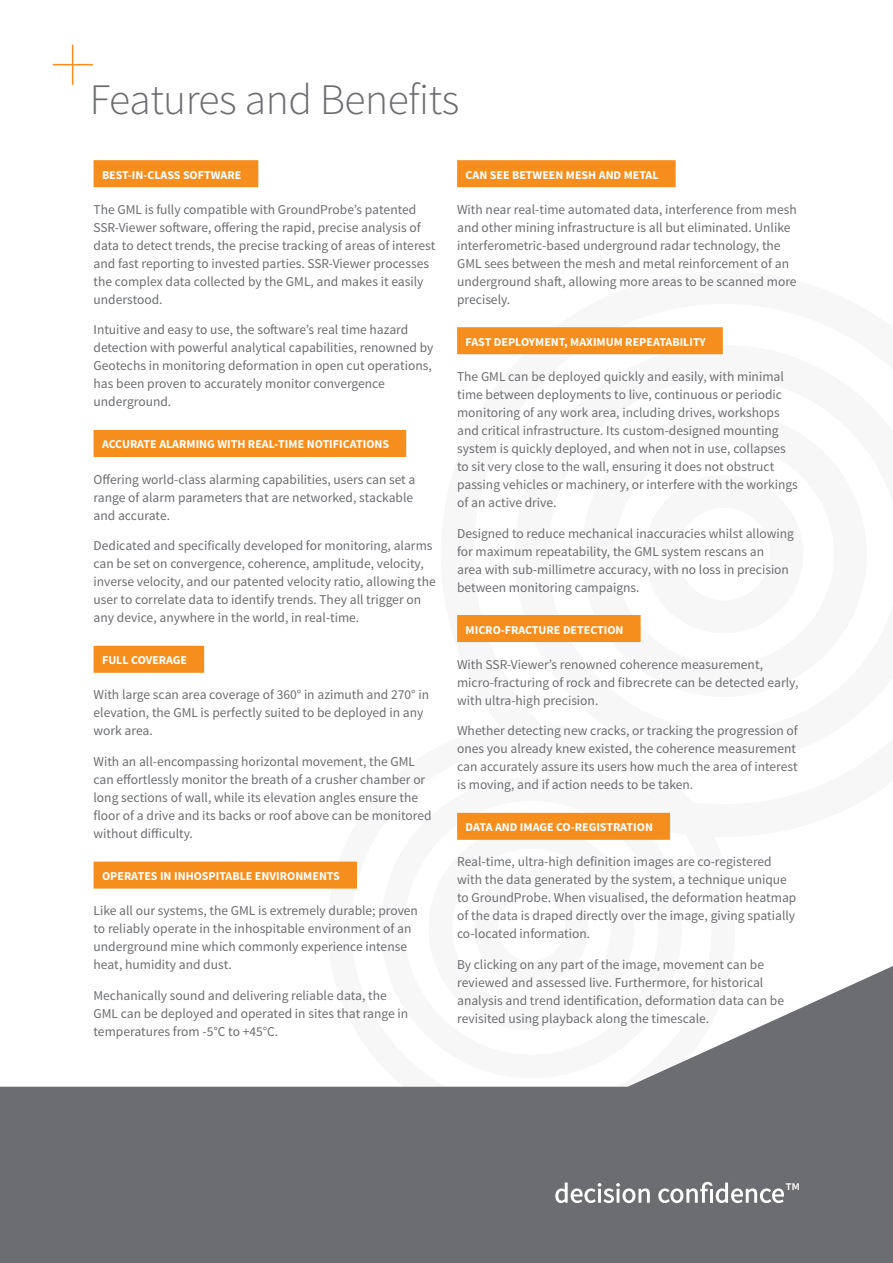
<style>
.page{position:relative;width:893px;height:1263px;background:#fff}
.page>*{position:absolute;margin:0;border:0;box-sizing:border-box;transform-origin:0 0}
.GP__Main_Header{font:300 43.5px "Source Sans Pro";letter-spacing:-.01em;color:#6c6d70}
.t1{font:21.75px "Source Sans Pro";color:#fff}
.GP__Body_copy{font:13.5px/18px "Source Sans Pro";color:#6c6d70}
.GP__Sub_header{font:700 12px "Source Sans Pro";color:#fff}
</style>
<div class="page">
<svg style="left:0;top:966px;width:893px;height:297px;fill:#6c6d70"></svg>
<div style="left:94px;top:160px;width:164px;height:27px;background:#f68e1e"></div>
<div style="left:94px;top:430px;width:312px;height:27px;background:#f68e1e"></div>
<div style="left:94px;top:646px;width:110px;height:27px;background:#f68e1e"></div>
<div style="left:94px;top:861px;width:263px;height:27px;background:#f68e1e"></div>
<div style="left:457px;top:160px;width:219px;height:27px;background:#f68e1e"></div>
<div style="left:457px;top:327px;width:266px;height:27px;background:#f68e1e"></div>
<div style="left:457px;top:615px;width:184px;height:27px;background:#f68e1e"></div>
<div style="left:457px;top:813px;width:213px;height:27px;background:#f68e1e"></div>
<hr style="left:72px;top:45px;width:1px;height:40px;background:#f68e1e">
<hr style="left:53px;top:64px;width:40px;height:1px;background:#f68e1e">
<svg style="left:555px;top:1182px;width:95px;height:21px"></svg>
<svg style="left:658px;top:1182px;width:126px;height:21px"></svg>
<p class="GP__Main_Header" style="left:90px;top:74px;width:371px">Features and Benefits</p>
<p class="GP__Sub_header" style="left:102px;top:167px;width:141px">BEST-IN-CLASS SOFTWARE</p>
<p class="GP__Body_copy" style="left:94px;top:200px;width:343px">The GML is fully compatible with GroundProbe’s patented SSR-Viewer software, offering the rapid, precise analysis of data to detect trends, the precise tracking of areas of interest and fast reporting to invested parties. SSR-Viewer processes the complex data collected by the GML, and makes it easily understood.</p>
<p class="GP__Body_copy" style="left:94px;top:321px;width:341px">Intuitive and easy to use, the software’s real time hazard detection with powerful analytical capabilities, renowned by Geotechs in monitoring deformation in open cut operations, has been proven to accurately monitor convergence underground.</p>
<p class="GP__Sub_header" style="left:102px;top:437px;width:289px">ACCURATE ALARMING WITH REAL-TIME NOTIFICATIONS</p>
<p class="GP__Body_copy" style="left:94px;top:470px;width:323px">Offering world-class alarming capabilities, users can set a range of alarm parameters that are networked, stackable and accurate.</p>
<p class="GP__Body_copy" style="left:94px;top:537px;width:344px">Dedicated and specifically developed for monitoring, alarms can be set on convergence, coherence, amplitude, velocity, inverse velocity, and our patented velocity ratio, allowing the user to correlate data to identify trends. They all trigger on any device, anywhere in the world, in real-time.</p>
<p class="GP__Sub_header" style="left:102px;top:653px;width:87px">FULL COVERAGE</p>
<p class="GP__Body_copy" style="left:94px;top:686px;width:337px">With large scan area coverage of 360° in azimuth and 270° in elevation, the GML is perfectly suited to be deployed in any work area.</p>
<p class="GP__Body_copy" style="left:94px;top:753px;width:340px">With an all-encompassing horizontal movement, the GML can effortlessly monitor the breath of a crusher chamber or long sections of wall, while its elevation angles ensure the floor of a drive and its backs or roof above can be monitored without difficulty.</p>
<p class="GP__Sub_header" style="left:102px;top:868px;width:239px">OPERATES IN INHOSPITABLE ENVIRONMENTS</p>
<p class="GP__Body_copy" style="left:94px;top:902px;width:326px">Like all our systems, the GML is extremely durable; proven to reliably operate in the inhospitable environment of an underground mine which commonly experience intense heat, humidity and dust.</p>
<p class="GP__Body_copy" style="left:94px;top:986px;width:316px">Mechanically sound and delivering reliable data, the<br>GML can be deployed and operated in sites that range in temperatures from -5°C to +45°C.</p>
<p class="GP__Sub_header" style="left:466px;top:167px;width:195px">CAN SEE BETWEEN MESH AND METAL</p>
<p class="GP__Body_copy" style="left:457px;top:200px;width:341px">With near real-time automated data, interference from mesh and other mining infrastructure is all but eliminated. Unlike interferometric-based underground radar technology, the GML sees between the mesh and metal reinforcement of an underground shaft, allowing more areas to be scanned more precisely.</p>
<p class="GP__Sub_header" style="left:466px;top:334px;width:242px">FAST DEPLOYMENT, MAXIMUM REPEATABILITY</p>
<p class="GP__Body_copy" style="left:457px;top:367px;width:342px">The GML can be deployed quickly and easily, with minimal time between deployments to live, continuous or periodic monitoring of any work area, including drives, workshops and critical infrastructure. Its custom-designed mounting system is quickly deployed, and when not in use, collapses to sit very close to the wall, ensuring it does not obstruct passing vehicles or machinery, or interfere with the workings of an active drive.</p>
<p class="GP__Body_copy" style="left:457px;top:524px;width:338px">Designed to reduce mechanical inaccuracies whilst allowing for maximum repeatability, the GML system rescans an<br>area with sub-millimetre accuracy, with no loss in precision between monitoring campaigns.</p>
<p class="GP__Sub_header" style="left:466px;top:622px;width:159px">MICRO-FRACTURE DETECTION</p>
<p class="GP__Body_copy" style="left:457px;top:655px;width:343px">With SSR-Viewer’s renowned coherence measurement, micro-fracturing of rock and fibrecrete can be detected early, with ultra-high precision.</p>
<p class="GP__Body_copy" style="left:457px;top:722px;width:342px">Whether detecting new cracks, or tracking the progression of ones you already knew existed, the coherence measurement can accurately assure its users how much the area of interest is moving, and if action needs to be taken.</p>
<p class="GP__Sub_header" style="left:466px;top:820px;width:189px">DATA AND IMAGE CO-REGISTRATION</p>
<p class="GP__Body_copy" style="left:457px;top:853px;width:341px">Real-time, ultra-high definition images are co-registered with the data generated by the system, a technique unique to GroundProbe. When visualised, the deformation heatmap of the data is draped directly over the image, giving spatially co-located information.</p>
<p class="GP__Body_copy" style="left:457px;top:956px;width:328px">By clicking on any part of the image, movement can be reviewed and assessed live. Furthermore, for historical analysis and trend identification, deformation data can be revisited using playback along the timescale.</p>
<p class="t1" style="left:786px;top:1177px;width:15px">™</p>
</div>
